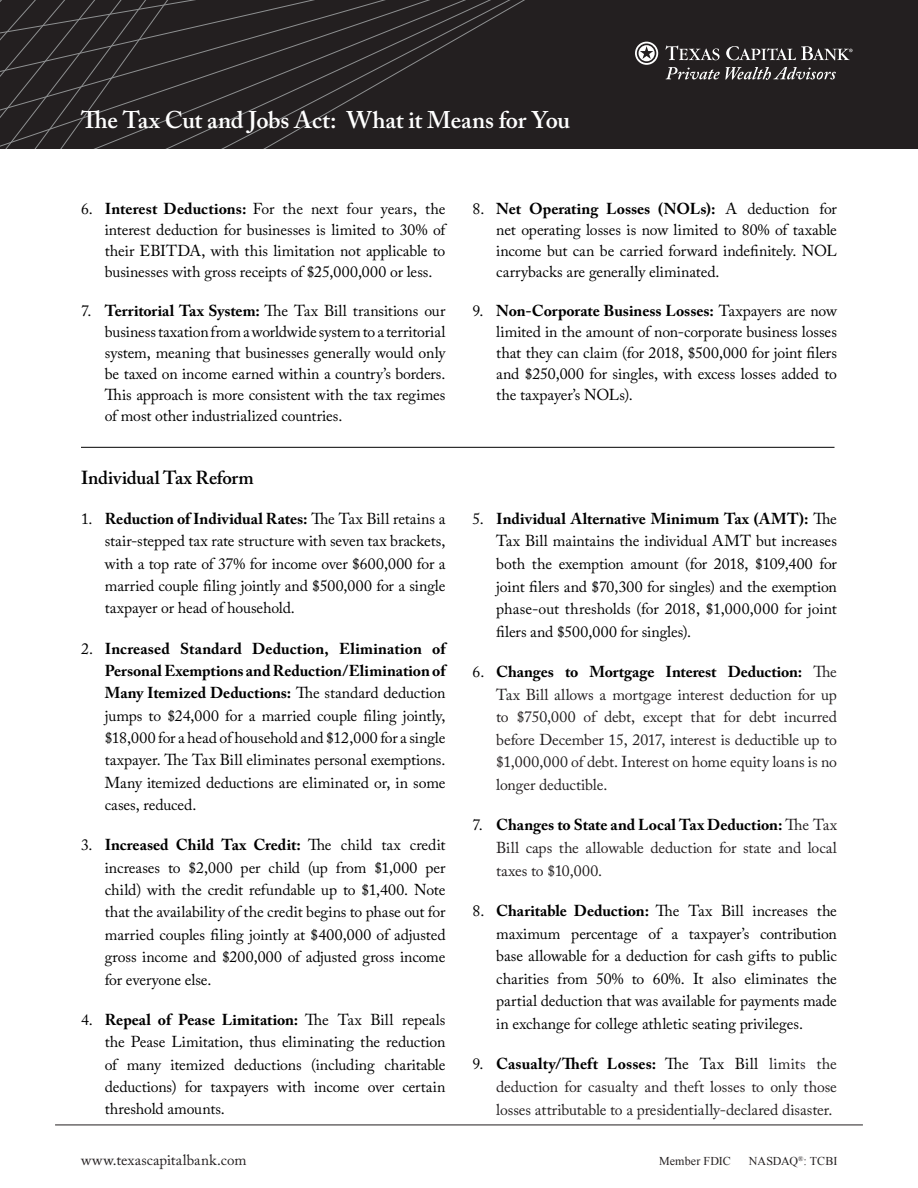
<style>
.page{position:relative;width:918px;height:1188px;background:#fff}
.page>*{position:absolute;margin:0;border:0;box-sizing:border-box;transform-origin:0 0}
.t1{font:600 24px "Adobe Caslon Pro";letter-spacing:-.015em;color:#fff}
.t2{font:600 18.75px "Adobe Caslon Pro";letter-spacing:-.005em;color:#000}
.t3{font:15.75px/22.4px "Adobe Caslon Pro";letter-spacing:-.005em;color:#000;text-align:justify}
.t4{font:15.75px/22.5px "Adobe Caslon Pro";letter-spacing:-.01em;color:#231f20;text-align:justify}
.t5{font:15px "Adobe Caslon Pro";letter-spacing:.01em;color:#231f20}
.t6{font:12px "Times New Roman";color:#231f20}
.s1{font-weight:700}
.s2{color:#000}
.s3{font-weight:700;color:#000}
</style>
<div class="page">
<div style="left:0;top:0;width:918px;height:148px;background:#231f20"></div>
<svg style="left:0;top:126px;width:305px;height:22px"></svg>
<svg style="left:0;top:80px;width:385px;height:46px"></svg>
<hr style="left:55px;top:1125px;width:808px;height:1px;background:#231f20">
<svg style="left:0;top:0;width:853px;height:80px"></svg>
<hr style="left:81px;top:447px;width:754px;height:1px;background:#000">
<p class="t1" style="left:81px;top:105px;width:491px">The Tax Cut and Jobs Act: What it Means for You</p>
<p class="t3" style="left:105px;top:198px;width:342px;line-height:21px;text-indent:-24px">6. <span class="s1">Interest Deductions:</span> For the next four years, the interest deduction for businesses is limited to 30% of their EBITDA, with this limitation not applicable to businesses with gross receipts of $25,000,000 or less.</p>
<p class="t3" style="left:105px;top:300px;width:342px;line-height:21px;text-indent:-24px">7. <span class="s1">Territorial Tax System:</span> The Tax Bill transitions our business taxation from a worldwide system to a territorial system, meaning that businesses generally would only be taxed on income earned within a country’s borders.<br>This approach is more consistent with the tax regimes of most other industrialized countries.</p>
<p class="t2" style="left:81px;top:466px;width:174px">Individual Tax Reform</p>
<p class="t3" style="left:105px;top:507px;width:342px;text-indent:-24px">1. <span class="s1">Reduction of Individual Rates:</span> The Tax Bill retains a stair-stepped tax rate structure with seven tax brackets, with a top rate of 37% for income over $600,000 for a married couple filing jointly and $500,000 for a single taxpayer or head of household.</p>
<p class="t3" style="left:105px;top:637px;width:342px;text-indent:-24px">2. <span class="s1">Increased Standard Deduction, Elimination of Personal Exemptions and Reduction/Elimination of Many Itemized Deductions:</span> The standard deduction jumps to $24,000 for a married couple filing jointly, $18,000 for a head of household and $12,000 for a single taxpayer. The Tax Bill eliminates personal exemptions.<br>Many itemized deductions are eliminated or, in some cases, reduced.</p>
<p class="t3" style="left:105px;top:834px;width:342px;text-indent:-24px">3. <span class="s1">Increased Child Tax Credit:</span> The child tax credit increases to $2,000 per child (up from $1,000 per child) with the credit refundable up to $1,400. Note that the availability of the credit begins to phase out for married couples filing jointly at $400,000 of adjusted gross income and $200,000 of adjusted gross income for everyone else.</p>
<p class="t3" style="left:105px;top:1008px;width:342px;text-indent:-24px">4. <span class="s1">Repeal of Pease Limitation:</span> The Tax Bill repeals the Pease Limitation, thus eliminating the reduction of many itemized deductions (including charitable deductions) for taxpayers with income over certain threshold amounts.</p>
<p class="t5" style="left:81px;top:1151px;width:167px">www.texascapitalbank.com</p>
<p class="t3" style="left:496px;top:198px;width:342px;line-height:21px;text-indent:-24px">8. <span class="s1">Net Operating Losses (NOLs):</span> A deduction for net operating losses is now limited to 80% of taxable income but can be carried forward indefinitely. NOL carrybacks are generally eliminated.</p>
<p class="t3" style="left:496px;top:300px;width:342px;line-height:21px;text-indent:-24px">9. <span class="s1">Non-Corporate Business Losses:</span> Taxpayers are now limited in the amount of non-corporate business losses that they can claim (for 2018, $500,000 for joint filers and $250,000 for singles, with excess losses added to the taxpayer’s NOLs).</p>
<p class="t3" style="left:496px;top:507px;width:342px;text-indent:-24px">5. <span class="s1">Individual Alternative Minimum Tax (AMT):</span> The Tax Bill maintains the individual AMT but increases both the exemption amount (for 2018, $109,400 for joint filers and $70,300 for singles) and the exemption phase-out thresholds (for 2018, $1,000,000 for joint filers and $500,000 for singles).</p>
<p class="t4" style="left:496px;top:660px;width:342px;text-indent:-24px"><span class="s2">6.</span> <span class="s3">Changes to Mortgage Interest Deduction:</span> The Tax Bill allows a mortgage interest deduction for up to $750,000 of debt, except that for debt incurred before December 15, 2017, interest is deductible up to $1,000,000 of debt. Interest on home equity loans is no longer deductible.</p>
<p class="t4" style="left:496px;top:814px;width:342px;text-indent:-24px"><span class="s2">7.</span> <span class="s3">Changes to State and Local Tax Deduction:</span> The Tax Bill caps the allowable deduction for state and local taxes to $10,000.</p>
<p class="t3" style="left:496px;top:899px;width:342px;text-indent:-24px">8. <span class="s1">Charitable Deduction:</span> The Tax Bill increases the maximum percentage of a taxpayer’s contribution base allowable for a deduction for cash gifts to public charities from 50% to 60%. It also eliminates the partial deduction that was available for payments made in exchange for college athletic seating privileges.</p>
<p class="t4" style="left:496px;top:1053px;width:342px;text-indent:-24px"><span class="s2">9.</span> <span class="s3">Casualty/Theft Losses:</span> <span class="s2">The Tax Bill</span> limits the deduction for casualty and theft losses to only those losses attributable to a presidentially-declared disaster.</p>
<p class="t6" style="left:659px;top:1153px;width:73px">Member FDIC</p>
<p class="t6" style="left:749px;top:1153px;width:90px">NASDAQ<sup>®</sup>: TCBI</p>
</div>
